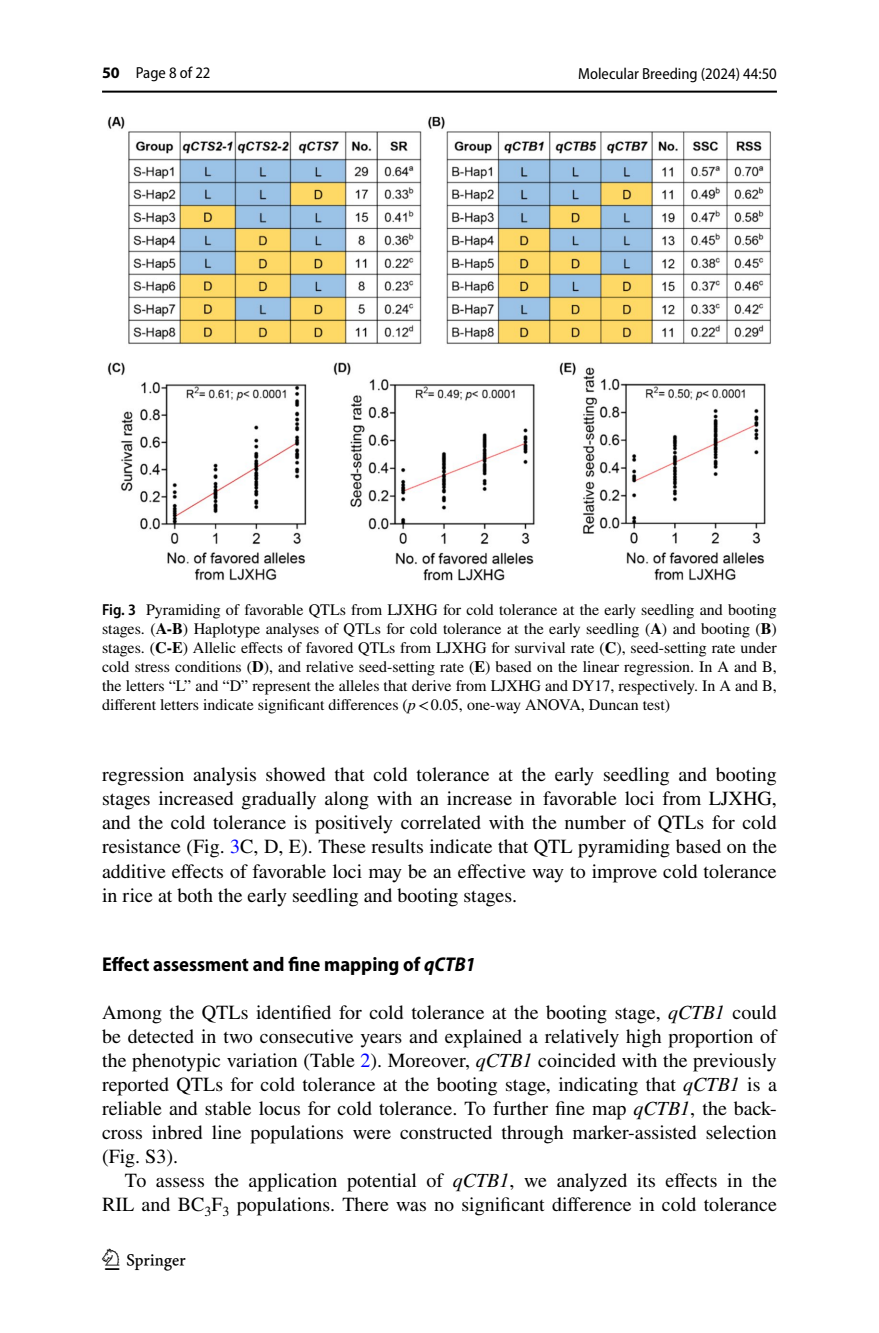
<style>
.page{position:relative;width:879px;height:1333px;background:#fff}
.page>*{position:absolute;margin:0;border:0;box-sizing:border-box;transform-origin:0 0}
.t1{font:30px "Springnew Regular 4";color:#000}
.t2{font:20px/24px "STIX";color:#000;text-align:justify}
.t3{font:700 semi-condensed 20px "Myriad Pro";color:#000}
.t4{font:16px/19px "STIX";color:#000;text-align:justify}
.t5{font:semi-condensed 16px "Myriad Pro";color:#000}
.s1{font-weight:700;font-stretch:normal}
.s2{font-family:"Myriad Pro";font-weight:600;font-stretch:semi-condensed}
.s3{font-weight:700}
.s4{font-style:italic}
.s5{color:#00f}
</style>
<div class="page">
<hr style="left:102px;top:91px;width:675px;height:2px;background:#000">
<img style="left:107px;top:116px;width:664px;height:464px">
<p class="t5" style="left:102px;top:64px;width:110px"><span class="s1">50</span> Page 8 of 22</p>
<p class="t5" style="left:578px;top:65px;width:200px">Molecular Breeding (2024) 44:50</p>
<p class="t4" style="left:102px;top:601px;width:676px"><span class="s2">Fig. 3</span> Pyramiding of favorable QTLs from LJXHG for cold tolerance at the early seedling and booting stages. (<span class="s3">A-B</span>) Haplotype analyses of QTLs for cold tolerance at the early seedling (<span class="s3">A</span>) and booting (<span class="s3">B</span>) stages. (<span class="s3">C-E</span>) Allelic effects of favored QTLs from LJXHG for survival rate (<span class="s3">C</span>), seed-setting rate under cold stress conditions (<span class="s3">D</span>), and relative seed-setting rate (<span class="s3">E</span>) based on the linear regression. In A and B, the letters “L” and “D” represent the alleles that derive from LJXHG and DY17, respectively. In A and B, different letters indicate significant differences (<span class="s4">p</span>&lt;0.05, one-way ANOVA, Duncan test)</p>
<p class="t2" style="left:102px;top:764px;width:676px">regression analysis showed that cold tolerance at the early seedling and booting stages increased gradually along with an increase in favorable loci from LJXHG, and the cold tolerance is positively correlated with the number of QTLs for cold resistance (Fig. <span class="s5">3</span>C, D, E). These results indicate that QTL pyramiding based on the additive effects of favorable loci may be an effective way to improve cold tolerance in rice at both the early seedling and booting stages.</p>
<p class="t3" style="left:102px;top:953px;width:375px">Effect assessment and fine mapping of <span class="s4">qCTB1</span></p>
<p class="t2" style="left:102px;top:1001px;width:676px">Among the QTLs identified for cold tolerance at the booting stage, <span class="s4">qCTB1</span> could be detected in two consecutive years and explained a relatively high proportion of the phenotypic variation (Table <span class="s5">2</span>). Moreover, <span class="s4">qCTB1</span> coincided with the previously reported QTLs for cold tolerance at the booting stage, indicating that <span class="s4">qCTB1</span> is a reliable and stable locus for cold tolerance. To further fine map <span class="s4">qCTB1</span>, the back&shy;cross inbred line populations were constructed through marker-assisted selection (Fig. S3).</p>
<p class="t2" style="left:102px;top:1169px;width:676px;text-align:right">To assess the application potential of <span class="s4">qCTB1</span>, we analyzed its effects in the<br>RIL and BC<sub>3</sub>F<sub>3</sub> populations. There was no significant difference in cold tolerance</p>
<h1 class="t1" style="left:105px;top:1248px;width:83px">1 3</h1>
</div>
